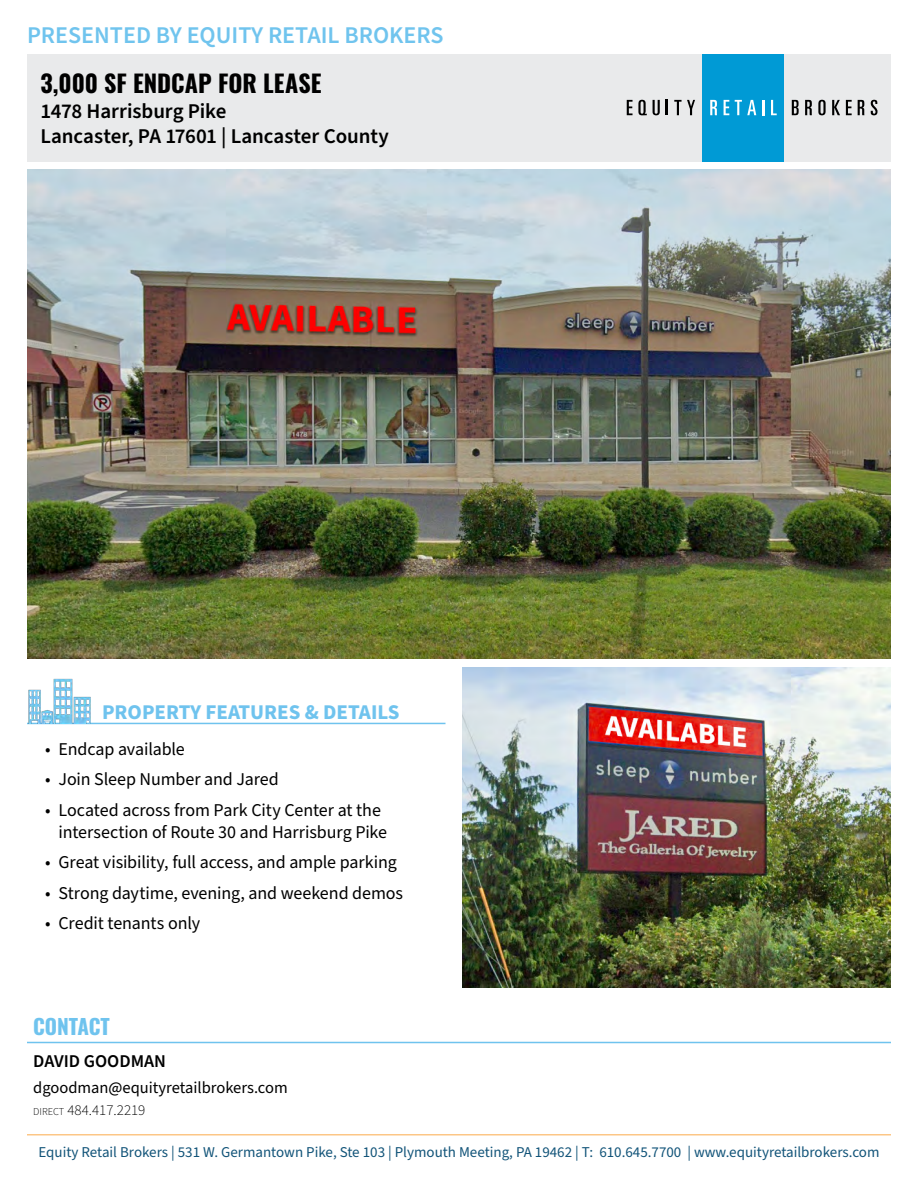
<style>
.page{position:relative;width:918px;height:1188px;background:#fff}
.page>*{position:absolute;margin:0;border:0;box-sizing:border-box;transform-origin:0 0}
.t1{font:600 24px "Source Sans Pro";color:#70c4ee}
.t2{font:700 24px "Oswald";letter-spacing:.005em;color:#000}
.t3{font:600 21px/25.2px "Source Sans Pro";letter-spacing:-.005em;color:#000}
.t4{font:700 21px "Source Sans Pro";color:#6fc3ee}
.t5{font:700 21px "Oswald";color:#6fc3ee}
.t6{font:18px/21.6px "Source Sans Pro";letter-spacing:-.005em;color:#000}
.t7{font:600 18px "Source Sans Pro";color:#000}
.t8{font:16.5px "Source Sans Pro";color:#000}
.t9{font:15px "Source Sans Pro";color:#125479}
.t10{font:300 15px "Source Sans Pro";color:#000}
.s1{font-size:10.5px}
</style>
<div class="page">
<div style="left:27px;top:54px;width:864px;height:108px;background:#e9eaeb"></div>
<svg style="left:666px;top:100px;width:2px;height:15px"></svg>
<div style="left:702px;top:54px;width:81px;height:108px;background:#009ad5"></div>
<svg style="left:627px;top:100px;width:20px;height:15px"></svg>
<svg style="left:653px;top:100px;width:7px;height:15px"></svg>
<svg style="left:674px;top:100px;width:21px;height:15px"></svg>
<svg style="left:710px;top:100px;width:7px;height:15px"></svg>
<svg style="left:724px;top:100px;width:5px;height:15px"></svg>
<svg style="left:735px;top:100px;width:21px;height:15px"></svg>
<svg style="left:762px;top:100px;width:2px;height:15px"></svg>
<svg style="left:771px;top:100px;width:6px;height:15px"></svg>
<svg style="left:792px;top:100px;width:7px;height:15px"></svg>
<svg style="left:805px;top:100px;width:7px;height:15px"></svg>
<svg style="left:818px;top:100px;width:8px;height:15px"></svg>
<svg style="left:832px;top:100px;width:8px;height:15px"></svg>
<svg style="left:846px;top:100px;width:6px;height:15px"></svg>
<svg style="left:858px;top:100px;width:6px;height:15px"></svg>
<svg style="left:871px;top:100px;width:7px;height:15px"></svg>
<hr style="left:27px;top:1042px;width:864px;height:1px;background:#6fc3ee">
<hr style="left:27px;top:723px;width:419px;height:1px;background:#6fc3ee">
<img style="left:28px;top:678px;width:64px;height:45px">
<hr style="left:27px;top:1134px;width:864px;height:2px;background:#fcc686">
<img style="left:27px;top:169px;width:864px;height:490px">
<img style="left:463px;top:667px;width:428px;height:321px">
<h1 class="t1" style="left:27px;top:19px;width:418px">PRESENTED BY EQUITY RETAIL BROKERS</h1>
<h1 class="t2" style="left:40px;top:70px;width:283px">3,000 SF ENDCAP FOR LEASE</h1>
<p class="t3" style="left:40px;top:99px;width:350px">1478 Harrisburg Pike<br>Lancaster, PA 17601 | Lancaster County</p>
<p class="t4" style="left:102px;top:698px;width:299px">PROPERTY FEATURES &amp; DETAILS</p>
<p class="t6" style="left:45px;top:739px;width:141px">• Endcap available</p>
<p class="t6" style="left:45px;top:769px;width:235px">• Join Sleep Number and Jared</p>
<p class="t6" style="left:58px;top:800px;width:330px;text-indent:-14px">• Located across from Park City Center at the intersection of Route 30 and Harrisburg Pike</p>
<p class="t6" style="left:45px;top:852px;width:353px">• Great visibility, full access, and ample parking</p>
<p class="t6" style="left:45px;top:883px;width:360px">• Strong daytime, evening, and weekend demos</p>
<p class="t6" style="left:45px;top:913px;width:157px">• Credit tenants only</p>
<p class="t5" style="left:33px;top:1015px;width:78px">CONTACT</p>
<p class="t7" style="left:33px;top:1049px;width:134px">DAVID GOODMAN</p>
<p class="t8" style="left:33px;top:1076px;width:256px">dgoodman@equityretailbrokers.com</p>
<p class="t10" style="left:33px;top:1100px;width:114px"><span class="s1">DIRECT</span> 484.417.2219</p>
<p class="t9" style="left:39px;top:1142px;width:842px">Equity Retail Brokers | 531 W. Germantown Pike, Ste 103 | Plymouth Meeting, PA 19462 | T: 610.645.7700 | www.equityretailbrokers.com</p>
</div>
